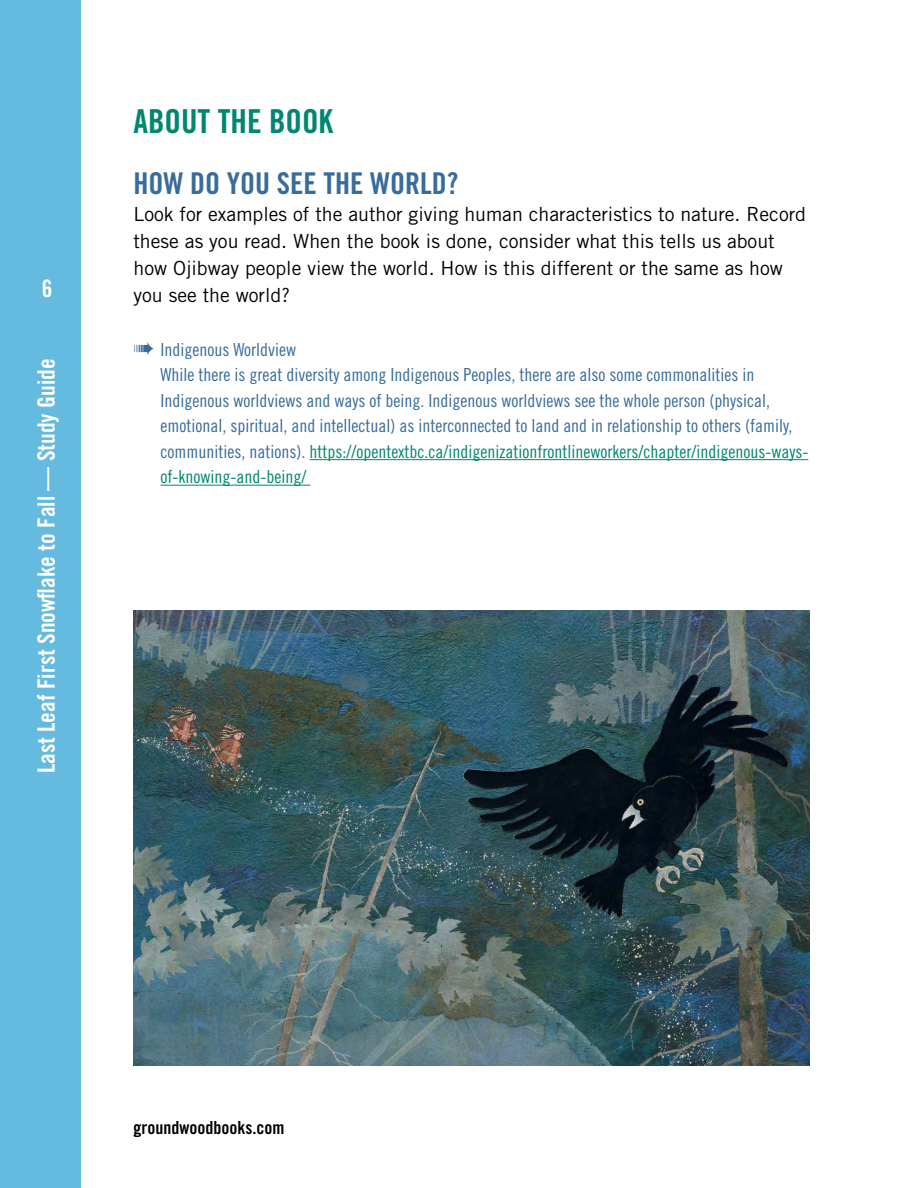
<style>
.page{position:relative;width:918px;height:1188px;background:#fff}
.page>*{position:absolute;margin:0;border:0;box-sizing:border-box;transform-origin:0 0}
.A-head{font:33px "Trade Gothic Bold Cond Twenty";color:#008671}
.B-head_no_space_befo{font:30px "Trade Gothic Bold Cond Twenty";color:#386c9a}
.t1{font:24px "Trade Gothic Bold Cond Twenty";color:#fff}
.Para_no_space{font:19.5px/27px "Trade Gothic";color:#000}
.Sidebar{font:18px/25.5px "Trade Gothic Cond Eighteen";color:#386c9a}
.t2{font:18px "Trade Gothic Bold Cond Twenty";color:#000}
.s1{color:#008671}
</style>
<div class="page">
<div style="left:0;top:0;width:81px;height:1188px;background:#65bbdf"></div>
<hr style="left:309px;top:459px;width:499px;height:1px;background:#008671">
<hr style="left:160px;top:485px;width:150px;height:1px;background:#008671">
<img style="left:133px;top:611px;width:677px;height:455px">
<h3 class="t1" style="left:42px;top:274px;width:12px">6</h3>
<h3 class="t1" style="left:32px;top:773px;width:416px;rotate:-90deg">Last Leaf First Snowflake to Fall — Study Guide</h3>
<p class="A-head" style="left:133px;top:101px;width:201px">ABOUT THE BOOK</p>
<p class="B-head_no_space_befo" style="left:133px;top:165px;width:326px">HOW DO YOU SEE THE WORLD?</p>
<p class="Para_no_space" style="left:133px;top:201px;width:674px">Look for examples of the author giving human characteristics to nature. Record these as you read. When the book is done, consider what this tells us about how Ojibway people view the world. How is this different or the same as how you see the world?</p>
<p class="Sidebar" style="left:160px;top:337px;width:649px;text-indent:-27px">➠ Indigenous Worldview<br>While there is great diversity among Indigenous Peoples, there are also some commonalities in Indigenous worldviews and ways of being. Indigenous worldviews see the whole person (physical, emotional, spiritual, and intellectual) as interconnected to land and in relationship to others (family, communities, nations). <span class="s1">https://opentextbc.ca/indigenizationfrontlineworkers/chapter/indigenous-ways&shy;of-knowing-and-being/</span></p>
<p class="t2" style="left:133px;top:1117px;width:152px">groundwoodbooks.com</p>
</div>
